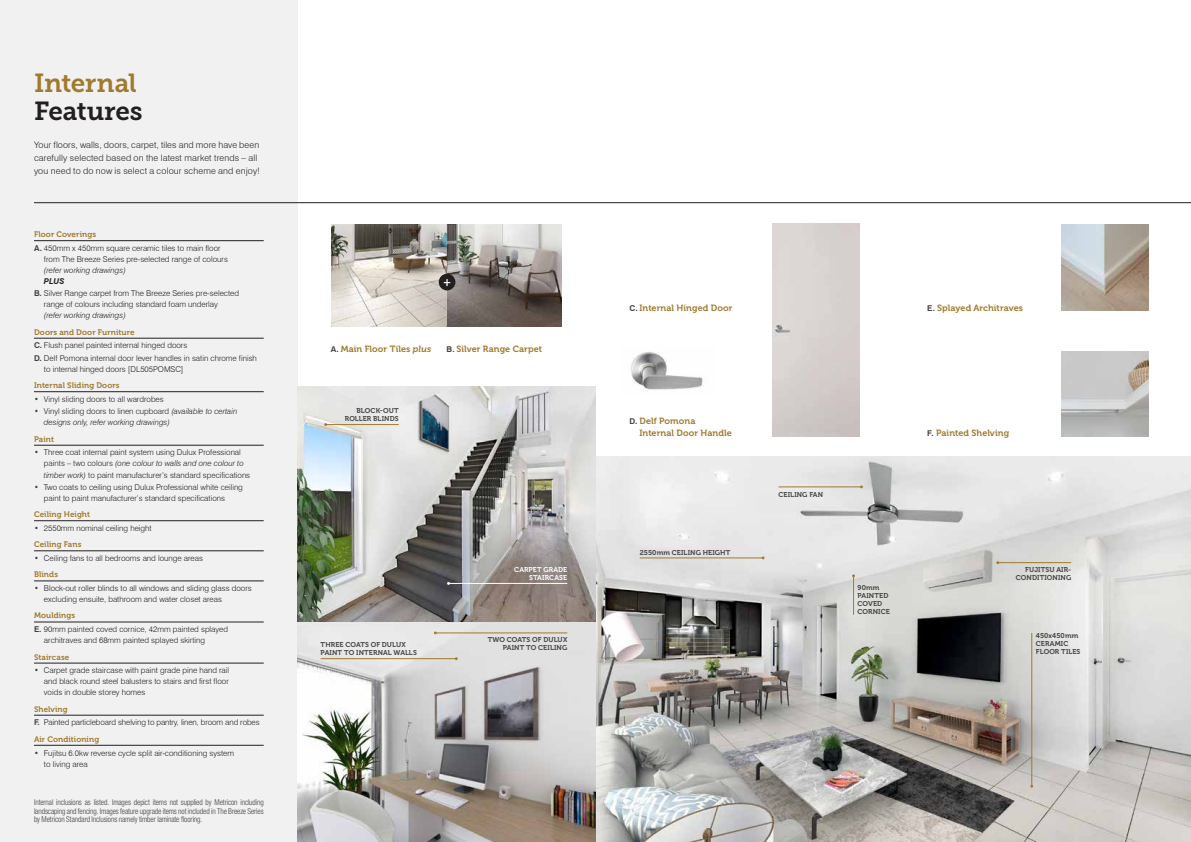
<style>
.page{position:relative;width:1191px;height:842px;background:#fff}
.page>*{position:absolute;margin:0;border:0;box-sizing:border-box;transform-origin:0 0}
.t1{font:26px "Museo Slab 700";letter-spacing:-.015em;color:#a07a2d}
.t2{font:26px "Museo Slab 700";letter-spacing:-.01em;color:#231f20}
.t3{font:12px "Museo Slab 700";color:#fff}
.t4{font:300 9px/13px "Swiss 721 BT";letter-spacing:.015em;color:#231f20}
.t5{font:9px/12px "Museo 700";letter-spacing:.005em;color:#a07a2d}
.t6{font:300 8px/11px "Swiss 721 BT";color:#231f20}
.t7{font:300 condensed 8px/8.2px "Helvetica Neue LT Pro";letter-spacing:-.015em;color:#414042;text-align:justify;scale:.95 1}
.t8{font:8px "Museo 700";letter-spacing:.01em;color:#a07a2d}
.t9{font:italic 300 8px/11px "Swiss 721 BT";color:#231f20}
.t10{font:7px/8px "Museo 700";letter-spacing:.015em;color:#414042;text-align:right}
.t11{font:7px/8px "Museo 700";letter-spacing:.015em;color:#fff;text-align:right}
.s1{font-weight:700;color:#414042}
.s2{font-weight:700;font-style:italic}
.s3{font-weight:700;font-style:normal;color:#414042}
.s4{font-style:normal}
.s5{font-style:italic}
.s6{font-family:"Swiss 721 BT";font-weight:700;font-size:8px;color:#414042}
</style>
<div class="page">
<div style="left:0;top:0;width:298px;height:842px;background:#f1f1f2"></div>
<hr style="left:34px;top:202px;width:1157px;height:1px;background:#231f20">
<img style="left:595px;top:456px;width:596px;height:386px">
<hr style="left:34px;top:240px;width:230px;height:1px;background:#231f20">
<hr style="left:34px;top:338px;width:230px;height:1px;background:#231f20">
<hr style="left:34px;top:391px;width:230px;height:1px;background:#231f20">
<hr style="left:34px;top:445px;width:230px;height:1px;background:#231f20">
<hr style="left:34px;top:520px;width:230px;height:1px;background:#231f20">
<hr style="left:34px;top:551px;width:230px;height:1px;background:#231f20">
<hr style="left:34px;top:581px;width:230px;height:1px;background:#231f20">
<hr style="left:34px;top:622px;width:230px;height:1px;background:#231f20">
<hr style="left:34px;top:663px;width:230px;height:1px;background:#231f20">
<hr style="left:34px;top:715px;width:230px;height:1px;background:#231f20">
<hr style="left:34px;top:745px;width:230px;height:1px;background:#231f20">
<hr style="left:997px;top:562px;width:74px;height:1px;background:#a07a2d">
<img style="left:298px;top:621px;width:297px;height:221px">
<hr style="left:321px;top:658px;width:135px;height:1px;background:#a07a2d">
<hr style="left:435px;top:632px;width:132px;height:1px;background:#a07a2d">
<img style="left:1062px;top:224px;width:86px;height:87px">
<img style="left:1062px;top:351px;width:86px;height:85px">
<img style="left:298px;top:386px;width:297px;height:235px">
<hr style="left:448px;top:583px;width:119px;height:1px;background:#fff">
<img style="left:332px;top:225px;width:229px;height:102px">
<div style="left:439px;top:274px;width:16px;height:16px;background:#231f20;border-radius:50%"></div>
<img style="left:630px;top:352px;width:73px;height:38px">
<hr style="left:1031px;top:633px;width:1px;height:153px;background:#a07a2d">
<hr style="left:326px;top:424px;width:73px;height:1px;background:#a07a2d">
<hr style="left:640px;top:558px;width:123px;height:1px;background:#a07a2d">
<hr style="left:778px;top:486px;width:83px;height:1px;background:#a07a2d">
<hr style="left:853px;top:576px;width:1px;height:39px;background:#a07a2d">
<h1 class="t1" style="left:34px;top:69px;width:104px">Internal</h1>
<h1 class="t2" style="left:34px;top:97px;width:110px">Features</h1>
<p class="t4" style="left:34px;top:139px;width:227px">Your floors, walls, doors, carpet, tiles and more have been carefully selected based on the latest market trends – all you need to do now is select a colour scheme and enjoy!</p>
<p class="t8" style="left:34px;top:230px;width:64px">Floor Coverings</p>
<p class="t6" style="left:44px;top:243px;width:185px;text-indent:-10px"><span class="s1">A.</span> 450mm x 450mm square ceramic tiles to main floor from The Breeze Series pre-selected range of colours</p>
<p class="t9" style="left:44px;top:265px;width:83px">(refer working drawings)</p>
<p class="t6" style="left:34px;top:275px;width:207px;line-height:12.4px;text-indent:10px"><span class="s2">PLUS<br></span><span class="s1">B.</span> Silver Range carpet from The Breeze Series pre-selected</p>
<p class="t6" style="left:44px;top:299px;width:175px">range of colours including standard foam underlay</p>
<p class="t9" style="left:44px;top:310px;width:83px">(refer working drawings)</p>
<p class="t8" style="left:34px;top:327px;width:102px">Doors and Door Furniture</p>
<p class="t6" style="left:34px;top:339px;width:224px;line-height:12.4px"><span class="s1">C.</span> Flush panel painted internal hinged doors<br><span class="s1">D.</span> Delf Pomona internal door lever handles in satin chrome finish</p>
<p class="t6" style="left:44px;top:363px;width:141px">to internal hinged doors [DL505POMSC]</p>
<p class="t8" style="left:34px;top:381px;width:87px">Internal Sliding Doors</p>
<p class="t6" style="left:34px;top:394px;width:131px"><span class="s1">•</span> Vinyl sliding doors to all wardrobes</p>
<p class="t9" style="left:44px;top:406px;width:195px;text-indent:-10px"><span class="s3">•</span> <span class="s4">Vinyl sliding doors to linen cupboard</span> (available to certain designs only, refer working drawings)</p>
<p class="t8" style="left:34px;top:434px;width:21px">Paint</p>
<p class="t6" style="left:44px;top:447px;width:208px;text-indent:-10px"><span class="s1">•</span> Three coat internal paint system using Dulux Professional paints – two colours <span class="s5">(one colour to walls and one colour to timber work)</span> to paint manufacturer’s standard specifications</p>
<p class="t6" style="left:44px;top:481px;width:200px;text-indent:-10px"><span class="s1">•</span> Two coats to ceiling using Dulux Professional white ceiling paint to paint manufacturer’s standard specifications</p>
<p class="t8" style="left:34px;top:510px;width:58px">Ceiling Height</p>
<p class="t6" style="left:34px;top:523px;width:119px"><span class="s1">•</span> 2550mm nominal ceiling height</p>
<p class="t8" style="left:34px;top:540px;width:49px">Ceiling Fans</p>
<p class="t6" style="left:34px;top:553px;width:170px"><span class="s1">•</span> Ceiling fans to all bedrooms and lounge areas</p>
<p class="t8" style="left:34px;top:570px;width:26px">Blinds</p>
<p class="t6" style="left:44px;top:583px;width:209px;text-indent:-10px"><span class="s1">•</span> Block-out roller blinds to all windows and sliding glass doors excluding ensuite, bathroom and water closet areas</p>
<p class="t8" style="left:34px;top:611px;width:43px">Mouldings</p>
<p class="t6" style="left:44px;top:624px;width:186px;text-indent:-10px"><span class="s1">E.</span> 90mm painted coved cornice, 42mm painted splayed architraves and 68mm painted splayed skirting</p>
<p class="t8" style="left:34px;top:652px;width:37px">Staircase</p>
<p class="t6" style="left:44px;top:665px;width:187px;text-align:justify;text-indent:-10px"><span class="s1">•</span> Carpet grade staircase with paint grade pine hand rail and black round steel balusters to stairs and first floor voids in double storey homes</p>
<p class="t8" style="left:34px;top:704px;width:35px">Shelving</p>
<p class="t6" style="left:34px;top:717px;width:227px"><span class="s1">F.</span> Painted particleboard shelving to pantry, linen, broom and robes</p>
<p class="t8" style="left:34px;top:734px;width:67px">Air Conditioning</p>
<p class="t6" style="left:44px;top:747px;width:192px;text-indent:-10px"><span class="s1">•</span> Fujitsu 6.0kw reverse cycle split air-conditioning system to living area</p>
<p class="t7" style="left:34px;top:798px;width:243px">Internal inclusions as listed. Images depict items not supplied by Metricon including landscaping and fencing. Images feature upgrade items not included in The Breeze Series by Metricon Standard Inclusions namely timber laminate flooring.</p>
<h2 class="t3" style="left:443px;top:275px;width:9px">+</h2>
<p class="t5" style="left:331px;top:343px;width:102px"><span class="s6">A.</span> Main Floor Tiles <span class="s5">plus</span></p>
<p class="t5" style="left:446px;top:343px;width:97px"><span class="s6">B.</span> Silver Range Carpet</p>
<p class="t10" style="left:345px;top:406px;width:55px">BLOCK-OUT<br>ROLLER BLINDS</p>
<p class="t11" style="left:514px;top:566px;width:55px">CARPET GRADE<br>STAIRCASE</p>
<p class="t10" style="left:321px;top:641px;width:98px;text-align:left">THREE COATS OF DULUX<br>PAINT TO INTERNAL WALLS</p>
<p class="t10" style="left:488px;top:635px;width:81px">TWO COATS OF DULUX<br>PAINT TO CEILING</p>
<p class="t5" style="left:629px;top:302px;width:104px"><span class="s6">C.</span> Internal Hinged Door</p>
<p class="t5" style="left:639px;top:415px;width:94px;text-indent:-10px"><span class="s6">D.</span> Delf Pomona<br>Internal Door Handle</p>
<p class="t10" style="left:640px;top:548px;width:92px">2550mm CEILING HEIGHT</p>
<p class="t5" style="left:927px;top:302px;width:97px"><span class="s6">E.</span> Splayed Architraves</p>
<p class="t10" style="left:778px;top:490px;width:46px">CEILING FAN</p>
<p class="t10" style="left:857px;top:584px;width:34px;text-align:left">90mm<br>PAINTED<br>COVED<br>CORNICE</p>
<p class="t5" style="left:927px;top:427px;width:83px"><span class="s6">F.</span> Painted Shelving</p>
<p class="t10" style="left:1016px;top:565px;width:57px">FUJITSU AIR-<br>CONDITIONING</p>
<p class="t10" style="left:1035px;top:632px;width:46px;text-align:left">450x450mm<br>CERAMIC<br>FLOOR TILES</p>
</div>
